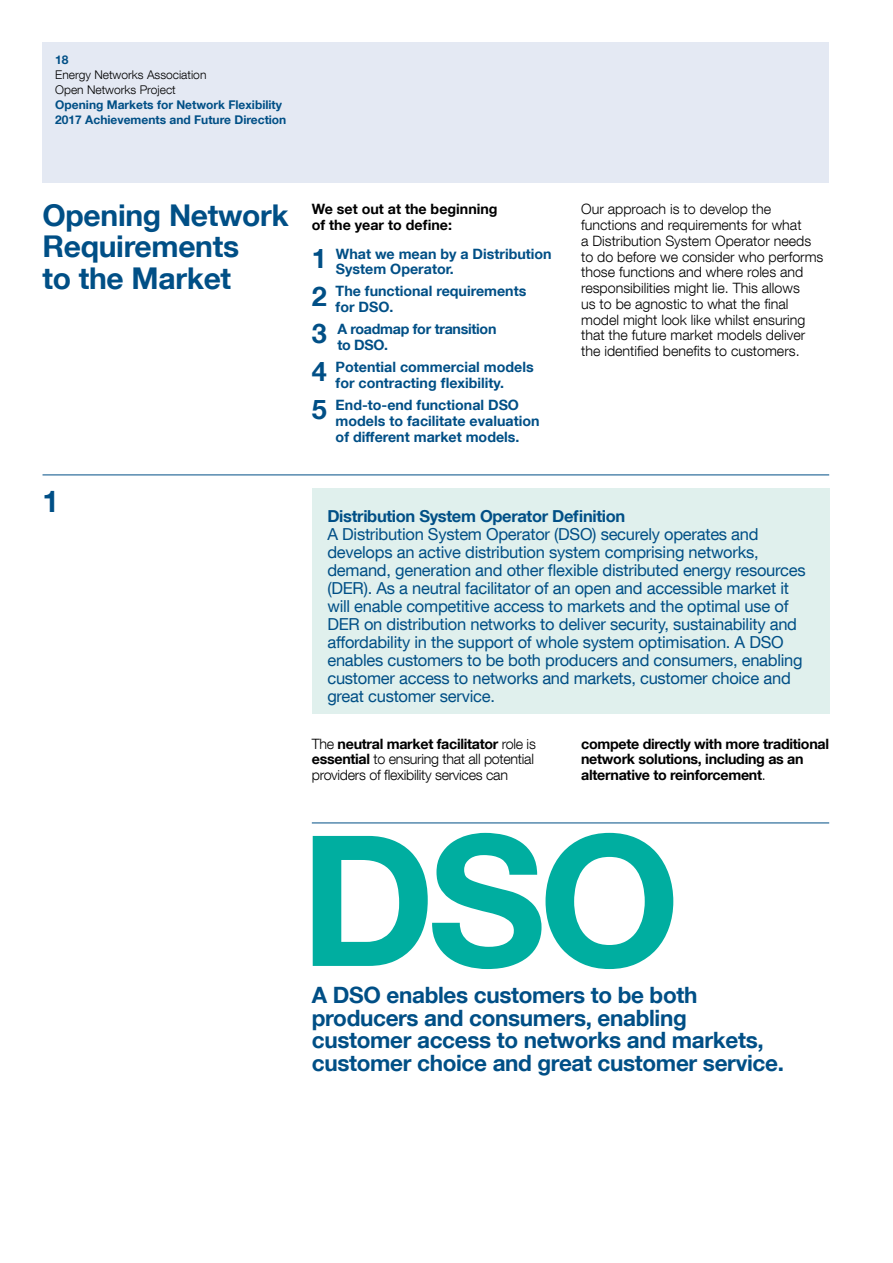
<style>
.page{position:relative;width:893px;height:1263px;background:#fff}
.page>*{position:absolute;margin:0;border:0;box-sizing:border-box;transform-origin:0 0}
.t1{font:700 181.95px "Helvetica Neue LT Com";color:#00aea0}
.t2{font:700 30px/31.5px "Helvetica Neue LT Com";letter-spacing:-.01em;color:#004f86}
.t3{font:700 22.5px/22.5px "Helvetica Neue LT Com";letter-spacing:-.015em;color:#004f86}
.t4{font:16.5px/18px "Helvetica Neue LT Com";letter-spacing:-.015em;color:#004f86}
.t5{font:700 16.5px "Helvetica Neue LT Com";letter-spacing:-.02em;color:#004f86}
.t6{font:300 14.25px/15.8px "Helvetica Neue LT Com";color:#000}
.t7{font:700 14.25px/15.8px "Helvetica Neue LT Com";color:#004f86}
.t8{font:300 14.25px/15.8px "Helvetica Neue LT Com";letter-spacing:-.02em;color:#000}
.t9{font:700 14.25px/15.8px "Helvetica Neue LT Com";letter-spacing:-.02em;color:#000}
.t10{font:700 14.25px/15.8px "Helvetica Neue LT Com";color:#000}
.t11{font:700 14.25px/15.8px "Helvetica Neue LT Com";letter-spacing:-.02em;color:#004f86}
.t12{font:700 12px/15px "Helvetica Neue LT Com";color:#004f86}
.t13{font:300 12px/15px "Helvetica Neue LT Com";color:#000}
.s1{font-size:27px}
.s2{font-weight:700}
.s3{font-weight:300}
</style>
<div class="page">
<div style="left:43px;top:43px;width:786px;height:140px;background:#e4e9f3"></div>
<div style="left:312px;top:488px;width:517px;height:226px;background:#e0f0ed"></div>
<hr style="left:43px;top:475px;width:786px;height:1px;background:#004f86">
<hr style="left:312px;top:823px;width:517px;height:1px;background:#004f86">
<p class="t12" style="left:55px;top:52px;width:15px">18</p>
<p class="t13" style="left:55px;top:67px;width:153px">Energy Networks Association<br>Open Networks Project</p>
<p class="t12" style="left:55px;top:97px;width:233px">Opening Markets for Network Flexibility<br>2017 Achievements and Future Direction</p>
<h2 class="t2" style="left:43px;top:198px;width:248px">Opening Network<br>Requirements<br>to the Market</h2>
<h2 class="t2" style="left:43px;top:485px;width:18px">1</h2>
<p class="t10" style="left:312px;top:201px;width:187px">We set out at the beginning of the year to define:</p>
<p class="t7" style="left:336px;top:245px;width:217px;text-indent:-24px"><span class="s1">1</span> What we mean by a Distribution<br>System Operator.</p>
<p class="t7" style="left:336px;top:283px;width:192px;text-indent:-24px"><span class="s1">2</span> The functional requirements for DSO.</p>
<p class="t11" style="left:337px;top:321px;width:161px;text-indent:-26px"><span class="s1">3</span> A roadmap for transition to DSO.</p>
<p class="t7" style="left:312px;top:359px;width:223px;text-align:center"><span class="s1">4</span> Potential commercial models for contracting flexibility.</p>
<p class="t7" style="left:336px;top:397px;width:205px;text-indent:-24px"><span class="s1">5</span> End-to-end functional DSO models to facilitate evaluation of different market models.</p>
<p class="t6" style="left:581px;top:201px;width:244px">Our approach is to develop the functions and requirements for what<br>a Distribution System Operator needs to do before we consider who performs those functions and where roles and responsibilities might lie. This allows<br>us to be agnostic to what the final model might look like whilst ensuring that the future market models deliver the identified benefits to customers.</p>
<p class="t5" style="left:327px;top:505px;width:299px">Distribution System Operator Definition</p>
<p class="t4" style="left:327px;top:524px;width:480px">A Distribution System Operator (DSO) securely operates and develops an active distribution system comprising networks, demand, generation and other flexible distributed energy resources (DER). As a neutral facilitator of an open and accessible market it will enable competitive access to markets and the optimal use of DER on distribution networks to deliver security, sustainability and affordability in the support of whole system optimisation. A DSO enables customers to be both producers and consumers, enabling customer access to networks and markets, customer choice and great customer service.</p>
<p class="t8" style="left:312px;top:735px;width:226px">The <span class="s2">neutral market facilitator</span> role is <span class="s2">essential</span> to ensuring that all potential providers of flexibility services can</p>
<p class="t9" style="left:581px;top:735px;width:249px">compete directly with more traditional network solutions, including as an alternative to reinforcement<span class="s3">.</span></p>
<h1 class="t1" style="left:300px;top:786px;width:382px">DSO</h1>
<h3 class="t3" style="left:312px;top:983px;width:474px">A DSO enables customers to be both producers and consumers, enabling customer access to networks and markets, customer choice and great customer service.</h3>
</div>
